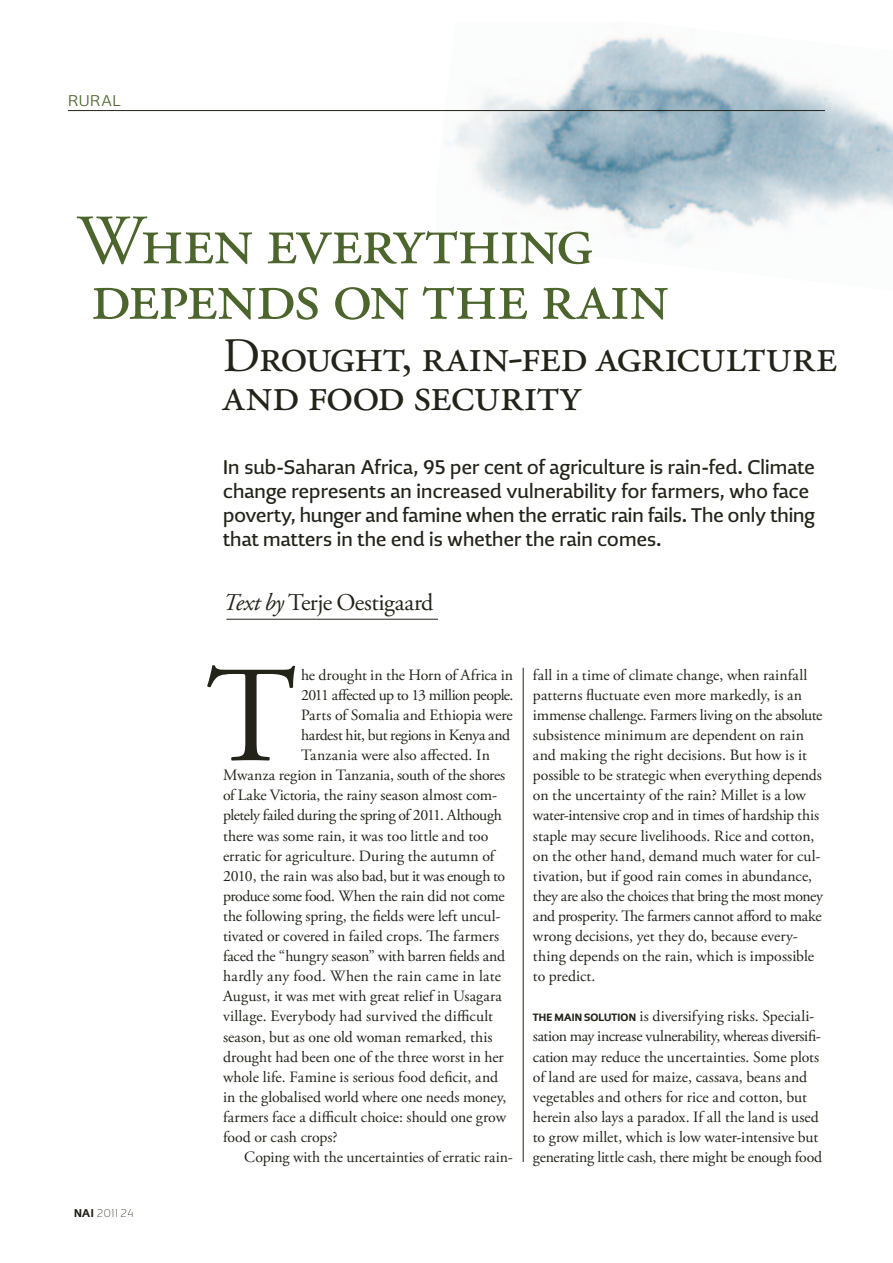
<style>
.page{position:relative;width:893px;height:1263px;background:#fff}
.page>*{position:absolute;margin:0;border:0;box-sizing:border-box;transform-origin:0 0}
.t1{font:136.95px "Adobe Garamond Pro";color:#24231a}
.t2{font:70.5px/55.5px "Adobe Garamond Pro";letter-spacing:-.02em;color:#4c652d}
.t3{font:48px/39px "Adobe Garamond Pro";letter-spacing:-.015em;color:#24231a}
.t4{font:24px "Adobe Garamond Pro";color:#24231a}
.t5{font:21px/24px "William";letter-spacing:-.005em;color:#24231a}
.t6{font:300 16.5px "William";color:#4c652d}
.t7{font:15.75px/20.1px "Adobe Garamond Pro";letter-spacing:-.02em;color:#24231a}
.t8{font:15.75px/20.1px "Adobe Garamond Pro";letter-spacing:.005em;color:#24231a}
.t9{font:100 12px "William";letter-spacing:-.015em;color:#24231a}
.t10{font:700 11.25px "William";color:#24231a}
.s1{font-weight:700}
.s2{font-style:italic}
.s3{font-family:"William";font-weight:700;font-size:11.25px}
</style>
<div class="page">
<img style="left:436px;top:37px;width:457px;height:210px">
<hr style="left:523px;top:668px;width:1px;height:494px;background:#24231a">
<hr style="left:226px;top:619px;width:212px;height:1px;background:#24231a">
<hr style="left:68px;top:110px;width:757px;height:1px;background:#24231a">
<p class="t6" style="left:68px;top:91px;width:54px">RURAL</p>
<h2 class="t2" style="left:77px;top:216px;width:594px">When everything depends on the rain</h2>
<h3 class="t3" style="left:223px;top:338px;width:616px">Drought, rain-fed agriculture and food security</h3>
<p class="t5" style="left:223px;top:455px;width:593px">In sub-Saharan Africa, 95 per cent of agriculture is rain-fed. Climate change represents an increased vulnerability for farmers, who face poverty, hunger and famine when the erratic rain fails. The only thing that matters in the end is whether the rain comes.</p>
<p class="t9" style="left:74px;top:1206px;width:61px"><span class="s1">NAI</span> 201124</p>
<h3 class="t4" style="left:223px;top:588px;width:212px"><span class="s2">Text by</span> Terje Oestigaard</h3>
<h1 class="t1" style="left:206px;top:634px;width:92px">T</h1>
<p class="t7" style="left:301px;top:665px;width:214px">he drought in the Horn of Africa in</p>
<p class="t7" style="left:301px;top:685px;width:214px">2011 affected up to 13 million people.</p>
<p class="t7" style="left:301px;top:705px;width:213px">Parts of Somalia and Ethiopia were</p>
<p class="t7" style="left:301px;top:725px;width:211px">hardest hit, but regions in Kenya and</p>
<p class="t7" style="left:301px;top:746px;width:190px">Tanzania were also affected. In</p>
<p class="t7" style="left:223px;top:766px;width:284px">Mwanza region in Tanzania, south of the shores</p>
<p class="t7" style="left:223px;top:786px;width:276px">of Lake Victoria, the rainy season almost com-</p>
<p class="t7" style="left:223px;top:806px;width:281px">pletely failed during the spring of 2011. Although</p>
<p class="t7" style="left:223px;top:826px;width:267px">there was some rain, it was too little and too</p>
<p class="t7" style="left:223px;top:846px;width:275px">erratic for agriculture. During the autumn of</p>
<p class="t7" style="left:223px;top:866px;width:284px">2010, the rain was also bad, but it was enough to</p>
<p class="t7" style="left:223px;top:886px;width:283px">produce some food. When the rain did not come</p>
<p class="t7" style="left:223px;top:906px;width:279px">the following spring, the fields were left uncul-</p>
<p class="t7" style="left:223px;top:926px;width:278px">tivated or covered in failed crops. The farmers</p>
<p class="t7" style="left:223px;top:947px;width:284px">faced the “hungry season” with barren fields and</p>
<p class="t7" style="left:223px;top:967px;width:280px">hardly any food. When the rain came in late</p>
<p class="t7" style="left:223px;top:987px;width:280px">August, it was met with great relief in Usagara</p>
<p class="t7" style="left:223px;top:1007px;width:271px">village. Everybody had survived the difficult</p>
<p class="t7" style="left:223px;top:1027px;width:271px">season, but as one old woman remarked, this</p>
<p class="t7" style="left:223px;top:1047px;width:282px">drought had been one of the three worst in her</p>
<p class="t7" style="left:223px;top:1067px;width:277px">whole life. Famine is serious food deficit, and</p>
<p class="t7" style="left:223px;top:1087px;width:285px">in the globalised world where one needs money,</p>
<p class="t7" style="left:223px;top:1107px;width:285px">farmers face a difficult choice: should one grow</p>
<p class="t7" style="left:223px;top:1127px;width:116px">food or cash crops?</p>
<p class="t7" style="left:244px;top:1148px;width:270px">Coping with the uncertainties of erratic rain-</p>
<p class="t7" style="left:533px;top:665px;width:292px">fall in a time of climate change, when rainfall patterns fluctuate even more markedly, is an immense challenge. Farmers living on the absolute subsistence minimum are dependent on rain and making the right decisions. But how is it possible to be strategic when everything depends on the uncertainty of the rain? Millet is a low water-intensive crop and in times of hardship this staple may secure livelihoods. Rice and cotton, on the other hand, demand much water for cul&shy;tivation, but if good rain comes in abundance, they are also the choices that bring the most money and prosperity. The farmers cannot afford to make wrong decisions, yet they do, because every&shy;thing depends on the rain, which is impossible to predict.</p>
<p class="t10" style="left:533px;top:1010px;width:38px">THE MAIN</p>
<p class="t8" style="left:533px;top:1007px;width:291px;text-indent:51px"><span class="s3">SOLUTION</span> is diversifying risks. Speciali&shy;sation may increase vulnerability, whereas diversifi&shy;cation may reduce the uncertainties. Some plots of land are used for maize, cassava, beans and vegetables and others for rice and cotton, but herein also lays a paradox. If all the land is used to grow millet, which is low water-intensive but generating little cash, there might be enough food</p>
</div>
